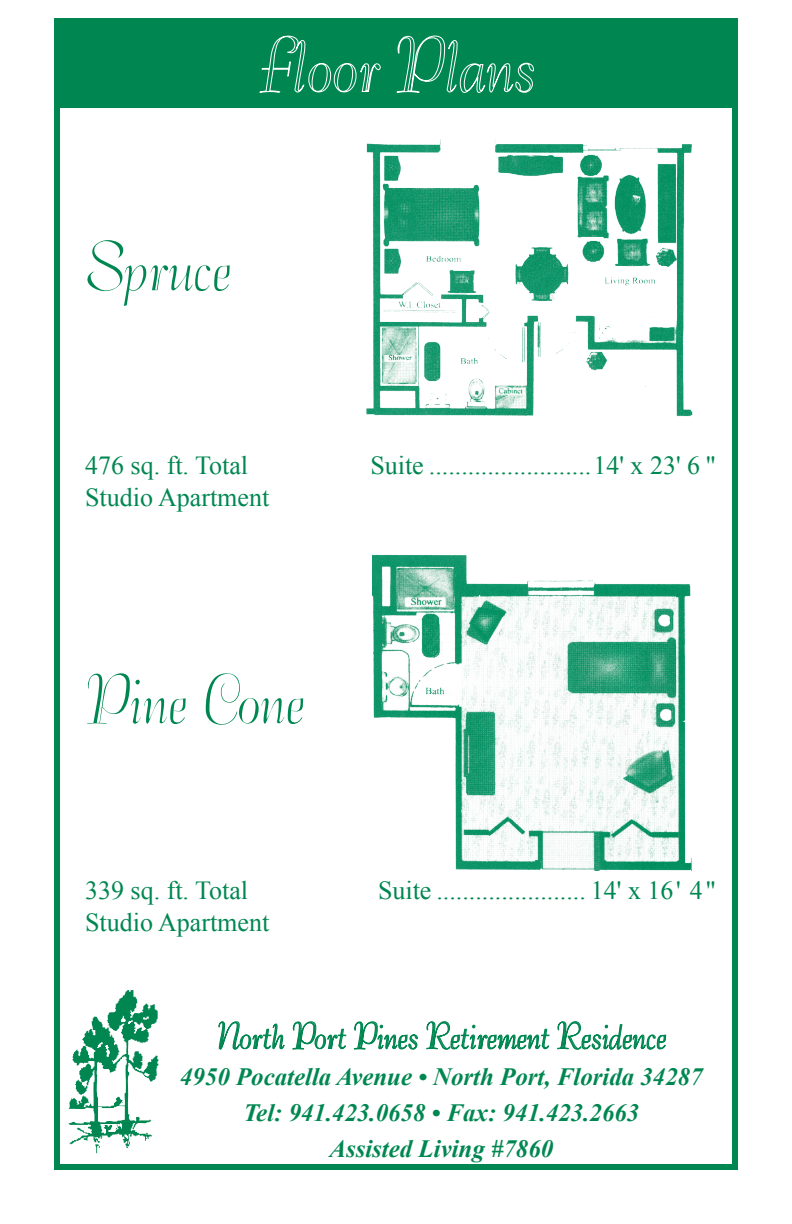
<style>
.page{position:relative;width:792px;height:1224px;background:#fff}
.page>*{position:absolute;margin:0;border:0;box-sizing:border-box;transform-origin:0 0}
.t1{font:72px "Bernhard Elegant";color:#008751}
.address{font:38.4px "Bernhard Elegant";color:#008751}
.Text-tab{font:26px "Times New Roman";color:#008751}
.address-2{font:italic 700 24.8px "Times New Roman";color:#008751}
</style>
<div class="page">
<div style="left:55px;top:18px;width:682px;height:90px;background:#008751"></div>
<div style="left:54px;top:18px;width:684px;height:1152px;border:6px solid #008751"></div>
<img style="left:372px;top:554px;width:320px;height:317px">
<img style="left:366px;top:139px;width:327px;height:278px">
<svg style="left:259px;top:35px;width:122px;height:58px"></svg>
<svg style="left:396px;top:35px;width:138px;height:58px"></svg>
<svg style="left:218px;top:1021px;width:67px;height:29px"></svg>
<svg style="left:292px;top:1021px;width:55px;height:29px"></svg>
<svg style="left:353px;top:1021px;width:65px;height:29px"></svg>
<svg style="left:426px;top:1021px;width:124px;height:29px"></svg>
<svg style="left:557px;top:1021px;width:110px;height:29px"></svg>
<svg style="left:69px;top:990px;width:89px;height:163px"></svg>
<p class="t1" style="left:85px;top:227px;width:146px">Spruce</p>
<p class="Text-tab" style="left:85px;top:448px;width:165px">476 sq. ft. Total</p>
<p class="Text-tab" style="left:85px;top:480px;width:186px">Studio Apartment</p>
<p class="t1" style="left:85px;top:660px;width:220px">Pine Cone</p>
<p class="Text-tab" style="left:85px;top:873px;width:165px">339 sq. ft. Total</p>
<p class="Text-tab" style="left:85px;top:905px;width:186px">Studio Apartment</p>
<p class="Text-tab" style="left:370px;top:448px;width:347px">Suite .........................14' x 23' 6 "</p>
<p class="Text-tab" style="left:378px;top:873px;width:55px">Suite</p>
<p class="Text-tab" style="left:591px;top:873px;width:127px">14' x 16' 4"</p>
<p class="address" style="left:217px;top:1015px;width:450px">North Port Pines Retirement Residence</p>
<p class="address-2" style="left:180px;top:1059px;width:524px">4950 Pocatella Avenue • North Port, Florida 34287</p>
<p class="address-2" style="left:243px;top:1095px;width:397px">Tel: 941.423.0658 • Fax: 941.423.2663</p>
<p class="address-2" style="left:329px;top:1131px;width:225px">Assisted Living #7860</p>
</div>
